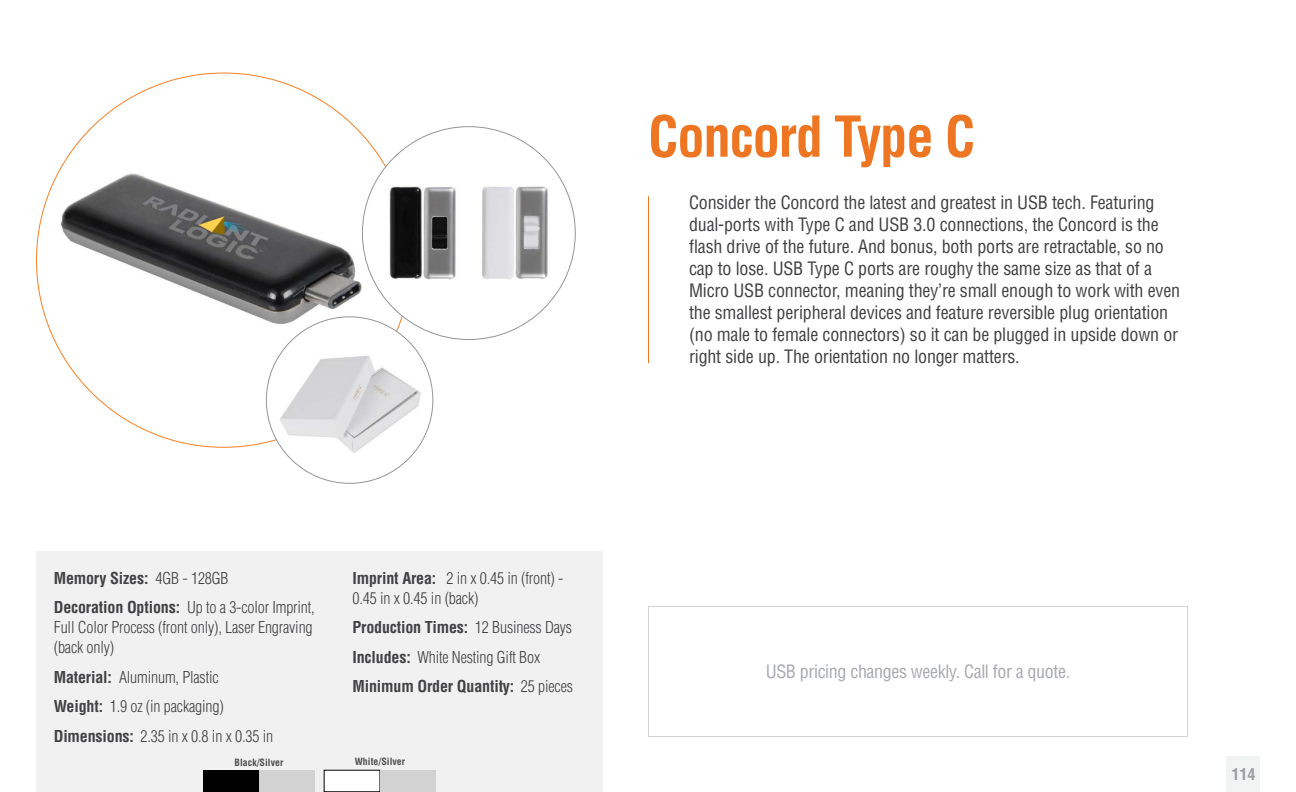
<style>
.page{position:relative;width:1296px;height:792px;background:#fff}
.page>*{position:absolute;margin:0;border:0;box-sizing:border-box;transform-origin:0 0}
.t1{font:700 condensed 55px "Helvetica LT Std";letter-spacing:-.025em;color:#ee7622}
.t2{font:condensed 18px/22px "Helvetica LT Std";letter-spacing:-.01em;color:#414042}
.t3{font:condensed 18px "Helvetica LT Std";letter-spacing:-.02em;color:#a7a9ac}
.t4{font:300 condensed 16px/20px "Helvetica LT Std";letter-spacing:-.01em;color:#414042}
.t5{font:700 condensed 16px/29.4px "Helvetica LT Std";letter-spacing:-.01em;color:#414042}
.t6{font:700 condensed 16px "Helvetica LT Std";color:#9d9fa2}
.t7{font:700 condensed 9.8px "Helvetica LT Std";letter-spacing:.01em;color:#4d4d4f}
.s1{font-weight:300}
.s2{font-weight:700}
</style>
<div class="page">
<div style="left:1227px;top:756px;width:33px;height:36px;background:#f2f3f3"></div>
<img style="left:61px;top:173px;width:301px;height:152px">
<div style="left:36px;top:551px;width:567px;height:241px;background:#f1f1f2"></div>
<hr style="left:648px;top:196px;width:1px;height:167px;background:#ee7622">
<div style="left:259px;top:770px;width:56px;height:22px;background:#d2d2d2"></div>
<div style="left:324px;top:770px;width:56px;height:22px;background:#fff"></div>
<div style="left:203px;top:770px;width:56px;height:22px;background:#000"></div>
<div style="left:380px;top:770px;width:56px;height:22px;background:#d2d2d2"></div>
<div style="left:648px;top:606px;width:540px;height:131px;border:1px solid #d1d3d4"></div>
<div style="left:266px;top:317px;width:167px;height:166px;background:#fff;border-radius:50%"></div>
<img style="left:276px;top:340px;width:147px;height:136px">
<img style="left:389px;top:186px;width:159px;height:94px">
<h1 class="t1" style="left:648px;top:102px;width:329px">Concord Type C</h1>
<p class="t2" style="left:689px;top:192px;width:493px">Consider the Concord the latest and greatest in USB tech. Featuring dual-ports with Type C and USB 3.0 connections, the Concord is the flash drive of the future. And bonus, both ports are retractable, so no cap to lose. USB Type C ports are roughy the same size as that of a Micro USB connector, meaning they’re small enough to work with even the smallest peripheral devices and feature reversible plug orientation (no male to female connectors) so it can be plugged in upside down or right side up. The orientation no longer matters.</p>
<p class="t5" style="left:54px;top:563px;width:263px">Memory Sizes: <span class="s1">4GB - 128GB<br></span>Decoration Options: <span class="s1">Up to a 3-color Imprint,</span></p>
<p class="t4" style="left:54px;top:618px;width:261px">Full Color Process (front only), Laser Engraving (back only)</p>
<p class="t4" style="left:54px;top:662px;width:221px;line-height:29.4px"><span class="s2">Material:</span> Aluminum, Plastic<br><span class="s2">Weight:</span> 1.9 oz (in packaging)<br><span class="s2">Dimensions:</span> 2.35 in x 0.8 in x 0.35 in</p>
<p class="t4" style="left:353px;top:568px;width:213px"><span class="s2">Imprint Area:</span> 2 in x 0.45 in (front) -<br>0.45 in x 0.45 in (back)</p>
<p class="t5" style="left:353px;top:613px;width:222px">Production Times: <span class="s1">12 Business Days<br></span>Includes: <span class="s1">White Nesting Gift Box<br></span>Minimum Order Quantity: <span class="s1">25 pieces</span></p>
<p class="t7" style="left:235px;top:756px;width:50px">Black/Silver</p>
<p class="t7" style="left:355px;top:755px;width:52px">White/Silver</p>
<p class="t3" style="left:766px;top:660px;width:306px">USB pricing changes weekly. Call for a quote.</p>
<p class="t6" style="left:1231px;top:764px;width:25px">114</p>
</div>
